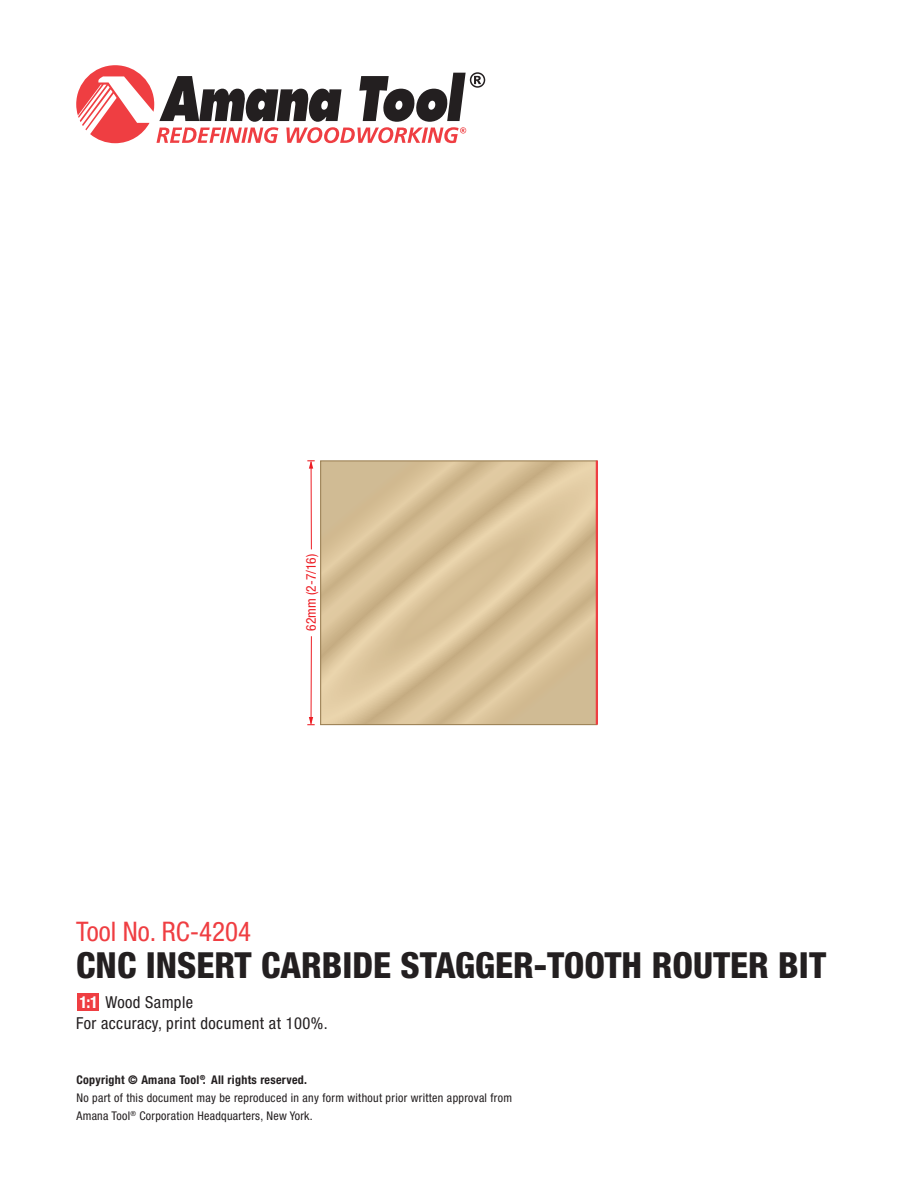
<style>
.page{position:relative;width:918px;height:1188px;background:#fff}
.page>*{position:absolute;margin:0;border:0;box-sizing:border-box;transform-origin:0 0}
.t1{font:800 condensed 36px "Helvetica Neue";color:#231f20}
.t2{font:condensed 27px "Helvetica Neue";color:#ef3e42}
.t3{font:condensed 16.5px/21px "Helvetica Neue";letter-spacing:.025em;color:#231f20}
.t4{font:condensed 13.5px "Helvetica Neue";color:#ed1d24}
.t5{font:condensed 12px/18px "Helvetica Neue";letter-spacing:.025em;color:#231f20}
.s1{font-weight:700;color:#fff}
.s2{font-weight:700}
</style>
<div class="page">
<div style="left:78px;top:993px;width:21px;height:18px;background:#ef3e42"></div>
<svg style="left:76px;top:65px;width:409px;height:78px"></svg>
<svg style="left:322px;top:462px;width:274px;height:261px"></svg>
<div style="left:320px;top:460px;width:278px;height:265px;border:1px solid #9e8357"></div>
<hr style="left:596px;top:461px;width:2px;height:264px;background:#ef3e42">
<hr style="left:311px;top:636px;width:1px;height:88px;background:#ed1d24">
<svg style="left:307px;top:717px;width:8px;height:8px"></svg>
<hr style="left:311px;top:462px;width:1px;height:87px;background:#ed1d24">
<svg style="left:307px;top:460px;width:8px;height:9px"></svg>
<p class="t4" style="left:303px;top:631px;width:78px;rotate:-90deg">62mm (2-7/16)</p>
<h2 class="t2" style="left:76px;top:916px;width:176px">Tool No. RC-4204</h2>
<h1 class="t1" style="left:76px;top:943px;width:751px">CNC INSERT CARBIDE STAGGER-TOOTH ROUTER BIT</h1>
<h3 class="t3" style="left:76px;top:991px;width:253px"><span class="s1">1:1</span> Wood Sample<br>For accuracy, print document at 100%.</h3>
<p class="t5" style="left:76px;top:1071px;width:437px"><span class="s2">Copyright © Amana Tool</span><sup>®</sup><span class="s2">. All rights reserved.<br></span>No part of this document may be reproduced in any form without prior written approval from<br>Amana Tool<sup>®</sup> Corporation Headquarters, New York.</p>
</div>
